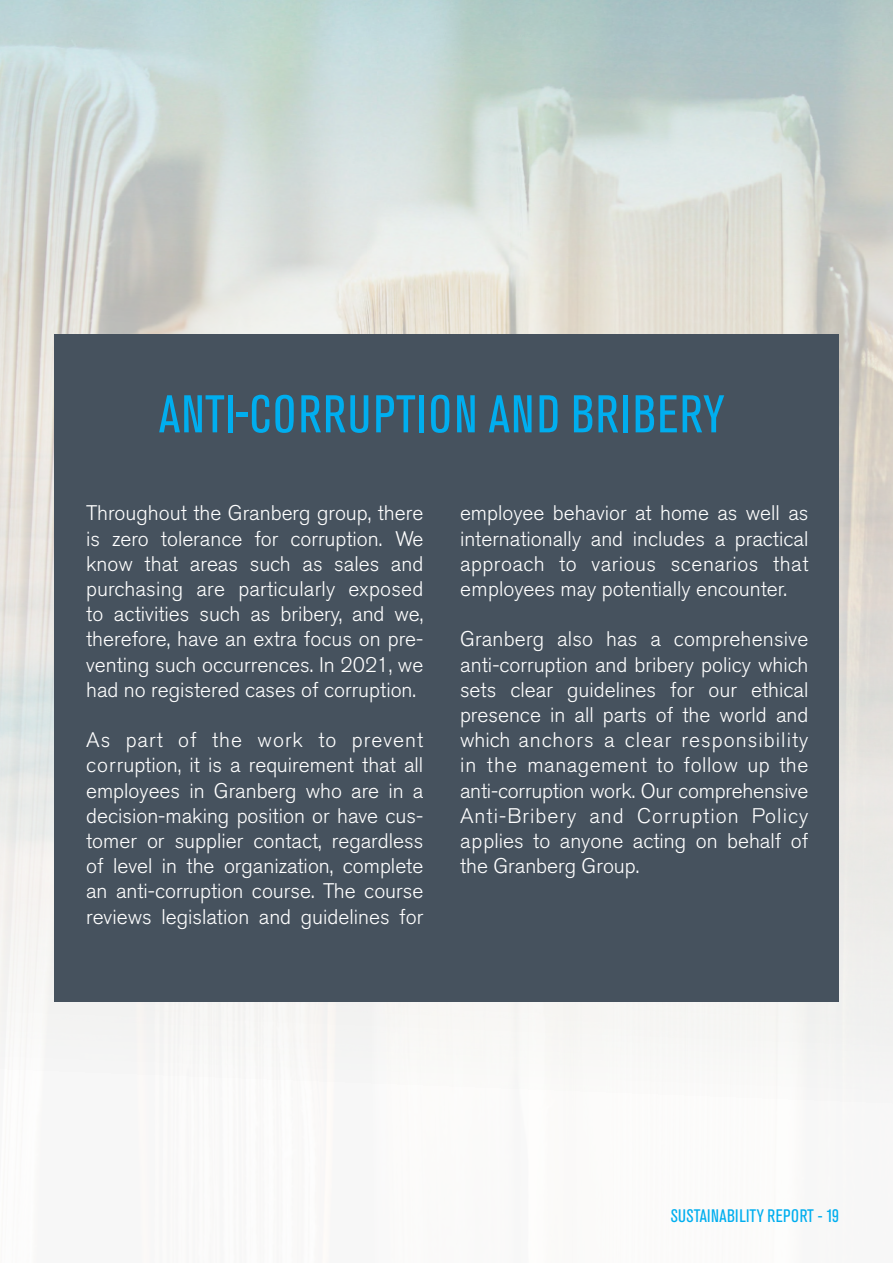
<style>
.page{position:relative;width:893px;height:1263px;background:#fff}
.page>*{position:absolute;margin:0;border:0;box-sizing:border-box;transform-origin:0 0}
.Page_Header_-_Blue{font:condensed 52.5px "Akzidenz Grotesk Pro";letter-spacing:.03em;color:#00aeef}
.t1{font:300 21px/25.2px "Akzidenz Grotesk Pro";color:#fff;text-align:justify}
.t2{font:condensed 18px "Akzidenz Grotesk Pro";letter-spacing:.02em;color:#00aeef}
</style>
<div class="page">
<img style="left:0;top:0;width:893px;height:1091px">
<div style="left:54px;top:335px;width:785px;height:667px;background:#46525e"></div>
<p class="Page_Header_-_Blue" style="left:159px;top:380px;width:567px">ANTI-CORRUPTION AND BRIBERY</p>
<p class="t1" style="left:86px;top:500px;width:339px">Throughout the Granberg group, there is zero tolerance for corruption. We know that areas such as sales and purchasing are particularly exposed to activities such as bribery, and we, therefore, have an extra focus on pre&shy;venting such occurrences. In 2021, we had no registered cases of corruption.</p>
<p class="t1" style="left:86px;top:727px;width:339px">As part of the work to prevent corruption, it is a requirement that all employees in Granberg who are in a decision-making position or have cus&shy;tomer or supplier contact, regardless of level in the organization, complete an anti-corruption course. The course reviews legislation and guidelines for</p>
<p class="t1" style="left:460px;top:500px;width:350px">employee behavior at home as well as internationally and includes a practical approach to various scenarios that employees may potentially encounter.</p>
<p class="t1" style="left:460px;top:626px;width:350px">Granberg also has a comprehensive anti-corruption and bribery policy which sets clear guidelines for our ethical presence in all parts of the world and which anchors a clear responsibility in the management to follow up the anti-corruption work. Our comprehensive Anti-Bribery and Corruption Policy applies to anyone acting on behalf of the Granberg Group.</p>
<p class="t2" style="left:671px;top:1204px;width:170px">SUSTAINABILITY REPORT - 19</p>
</div>
